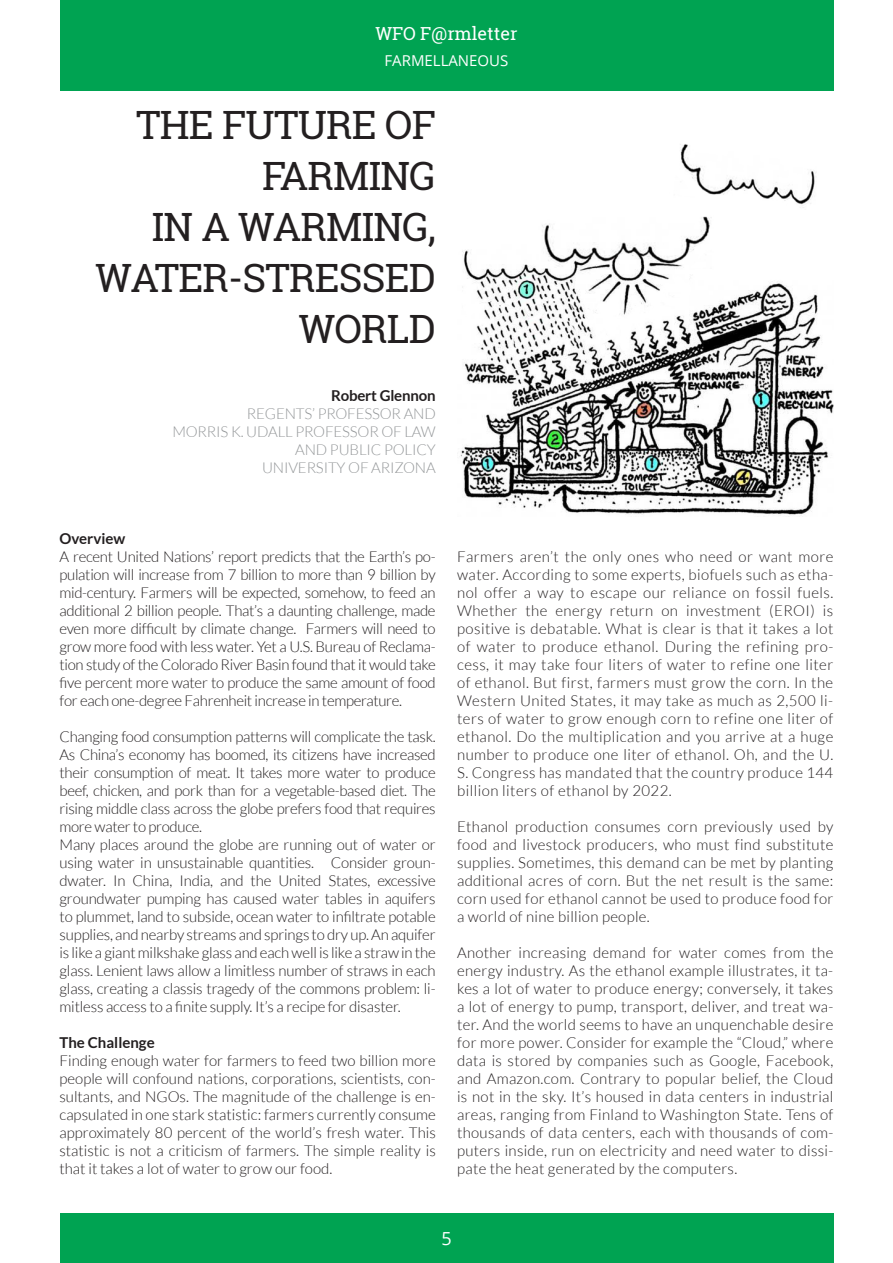
<style>
.page{position:relative;width:893px;height:1263px;background:#fff}
.page>*{position:absolute;margin:0;border:0;box-sizing:border-box;transform-origin:0 0}
.t1{font:39px/51px "Roboto Slab";letter-spacing:-.02em;color:#231f20;text-align:right}
.t2{font:18px "Roboto Slab";color:#fff}
.t3{font:18px "Open Sans";color:#fff}
.t4{font:300 15px/18px "Lato";letter-spacing:-.01em;color:#231f20;text-align:justify}
.t5{font:300 15px/18px "Lato";letter-spacing:-.01em;color:#939698;text-align:right}
.t6{font:700 15px "Lato";color:#231f20}
.t7{font:15px "Open Sans";color:#fff}
</style>
<div class="page">
<div style="left:60px;top:0;width:773px;height:90px;background:#00a352"></div>
<div style="left:60px;top:1213px;width:773px;height:50px;background:#00a352"></div>
<img style="left:460px;top:144px;width:373px;height:371px">
<p class="t2" style="left:375px;top:21px;width:144px">WFO F@rmletter</p>
<p class="t7" style="left:384px;top:51px;width:125px">FARMELLANEOUS</p>
<h1 class="t1" style="left:96px;top:99px;width:342px">THE FUTURE OF<br>FARMING<br>IN A WARMING,<br>WATER-STRESSED<br>WORLD</h1>
<p class="t6" style="left:331px;top:387px;width:106px">Robert Glennon</p>
<p class="t5" style="left:172px;top:404px;width:265px">REGENTS’ PROFESSOR AND<br>MORRIS K. UDALL PROFESSOR OF LAW<br>AND PUBLIC POLICY<br>UNIVERSITY OF ARIZONA</p>
<p class="t6" style="left:60px;top:530px;width:67px">Overview</p>
<p class="t4" style="left:60px;top:547px;width:378px">A recent United Nations’ report predicts that the Earth’s po&shy;pulation will increase from 7 billion to more than 9 billion by mid-century. Farmers will be expected, somehow, to feed an additional 2 billion people. That’s a daunting challenge, made even more difficult by climate change. Farmers will need to grow more food with less water. Yet a U.S. Bureau of Reclama&shy;tion study of the Colorado River Basin found that it would take five percent more water to produce the same amount of food for each one-degree Fahrenheit increase in temperature.</p>
<p class="t4" style="left:60px;top:727px;width:378px;text-align:left">Changing food consumption patterns will complicate the task.<br>As China’s economy has boomed, its citizens have increased their consumption of meat. It takes more water to produce beef, chicken, and pork than for a vegetable-based diet. The rising middle class across the globe prefers food that requires more water to produce.<br>Many places around the globe are running out of water or using water in unsustainable quantities. Consider groun&shy;dwater. In China, India, and the United States, excessive groundwater pumping has caused water tables in aquifers to plummet, land to subside, ocean water to infiltrate potable supplies, and nearby streams and springs to dry up. An aquifer is like a giant milkshake glass and each well is like a straw in the glass. Lenient laws allow a limitless number of straws in each glass, creating a classis tragedy of the commons problem: li&shy;mitless access to a finite supply. It’s a recipe for disaster.</p>
<p class="t6" style="left:60px;top:1034px;width:97px">The Challenge</p>
<p class="t4" style="left:60px;top:1051px;width:378px">Finding enough water for farmers to feed two billion more people will confound nations, corporations, scientists, con&shy;sultants, and NGOs. The magnitude of the challenge is en&shy;capsulated in one stark statistic: farmers currently consume approximately 80 percent of the world’s fresh water. This statistic is not a criticism of farmers. The simple reality is that it takes a lot of water to grow our food.</p>
<p class="t4" style="left:457px;top:547px;width:378px">Farmers aren’t the only ones who need or want more water. According to some experts, biofuels such as etha&shy;nol offer a way to escape our reliance on fossil fuels.<br>Whether the energy return on investment (EROI) is positive is debatable. What is clear is that it takes a lot of water to produce ethanol. During the refining pro&shy;cess, it may take four liters of water to refine one liter of ethanol. But first, farmers must grow the corn. In the Western United States, it may take as much as 2,500 li&shy;ters of water to grow enough corn to refine one liter of ethanol. Do the multiplication and you arrive at a huge number to produce one liter of ethanol. Oh, and the U.<br>S. Congress has mandated that the country produce 144 billion liters of ethanol by 2022.</p>
<p class="t4" style="left:457px;top:817px;width:378px">Ethanol production consumes corn previously used by food and livestock producers, who must find substitute supplies. Sometimes, this demand can be met by planting additional acres of corn. But the net result is the same: corn used for ethanol cannot be used to produce food for a world of nine billion people.</p>
<p class="t4" style="left:457px;top:943px;width:378px">Another increasing demand for water comes from the energy industry. As the ethanol example illustrates, it ta&shy;kes a lot of water to produce energy; conversely, it takes a lot of energy to pump, transport, deliver, and treat wa&shy;ter. And the world seems to have an unquenchable desire for more power. Consider for example the “Cloud,” where data is stored by companies such as Google, Facebook, and Amazon.com. Contrary to popular belief, the Cloud is not in the sky. It’s housed in data centers in industrial areas, ranging from Finland to Washington State. Tens of thousands of data centers, each with thousands of com&shy;puters inside, run on electricity and need water to dissi&shy;pate the heat generated by the computers.</p>
<p class="t3" style="left:441px;top:1226px;width:12px">5</p>
</div>
